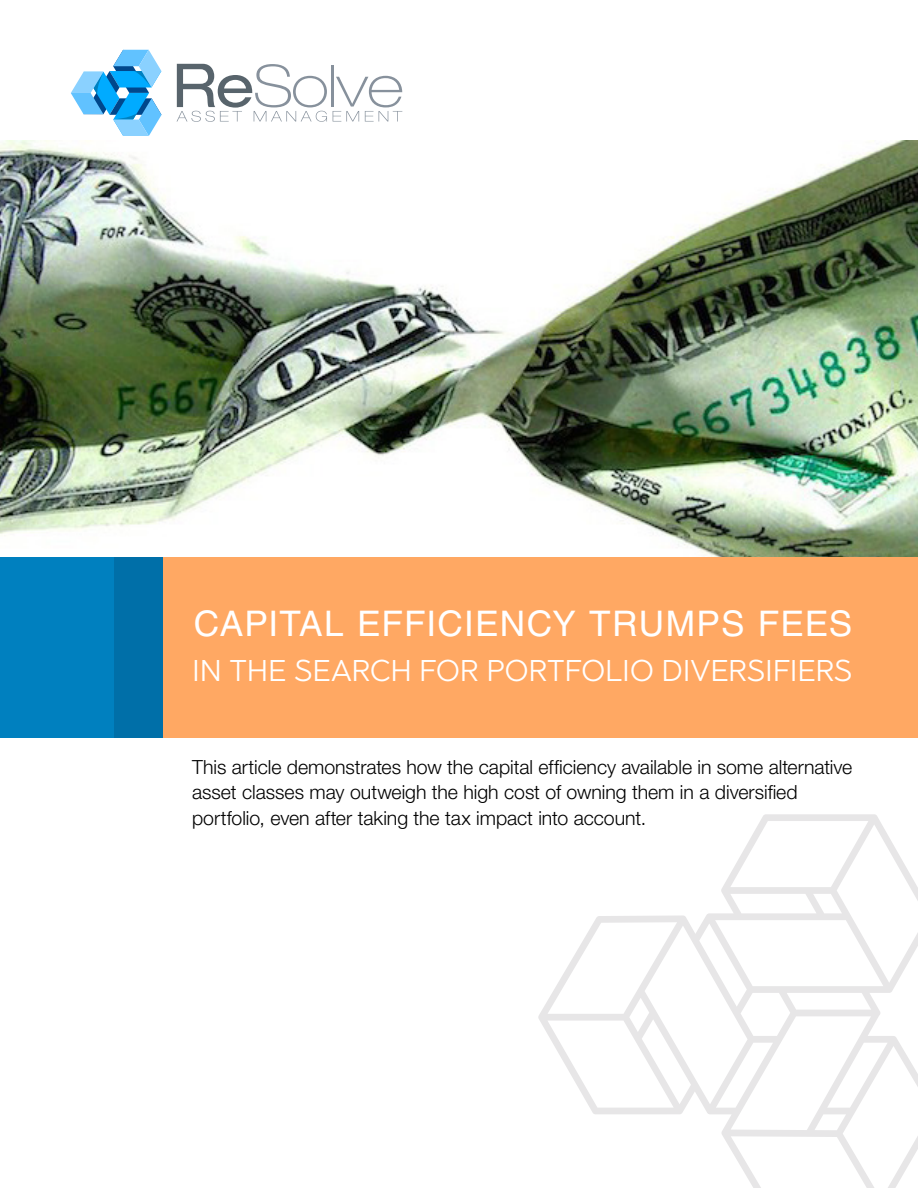
<style>
.page{position:relative;width:918px;height:1188px;background:#fff}
.page>*{position:absolute;margin:0;border:0;box-sizing:border-box;transform-origin:0 0}
.t1{font:35.25px "Helvetica LT Std";letter-spacing:.03em;color:#fff}
.t2{font:30px "Abrade";color:#fff}
.t3{font:300 19.5px/25.5px "Helvetica Neue LT Std";color:#000}
</style>
<div class="page">
<img style="left:0;top:140px;width:918px;height:417px">
<svg style="left:538px;top:814px;width:380px;height:374px"></svg>
<div style="left:163px;top:557px;width:755px;height:180px;background:#ffa863"></div>
<div style="left:0;top:557px;width:163px;height:180px;background:#0080bf"></div>
<div style="left:115px;top:557px;width:48px;height:180px;background:#006fa8"></div>
<svg style="left:71px;top:50px;width:91px;height:86px"></svg>
<hr style="left:331px;top:65px;width:3px;height:42px;background:#87919c">
<svg style="left:177px;top:64px;width:150px;height:58px"></svg>
<svg style="left:333px;top:76px;width:69px;height:46px"></svg>
<h1 class="t1" style="left:194px;top:603px;width:660px">CAPITAL EFFICIENCY TRUMPS FEES</h1>
<h2 class="t2" style="left:192px;top:650px;width:662px">IN THE SEARCH FOR PORTFOLIO DIVERSIFIERS</h2>
<p class="t3" style="left:192px;top:754px;width:662px">This article demonstrates how the capital efficiency available in some alternative asset classes may outweigh the high cost of owning them in a diversified portfolio, even after taking the tax impact into account.</p>
</div>
